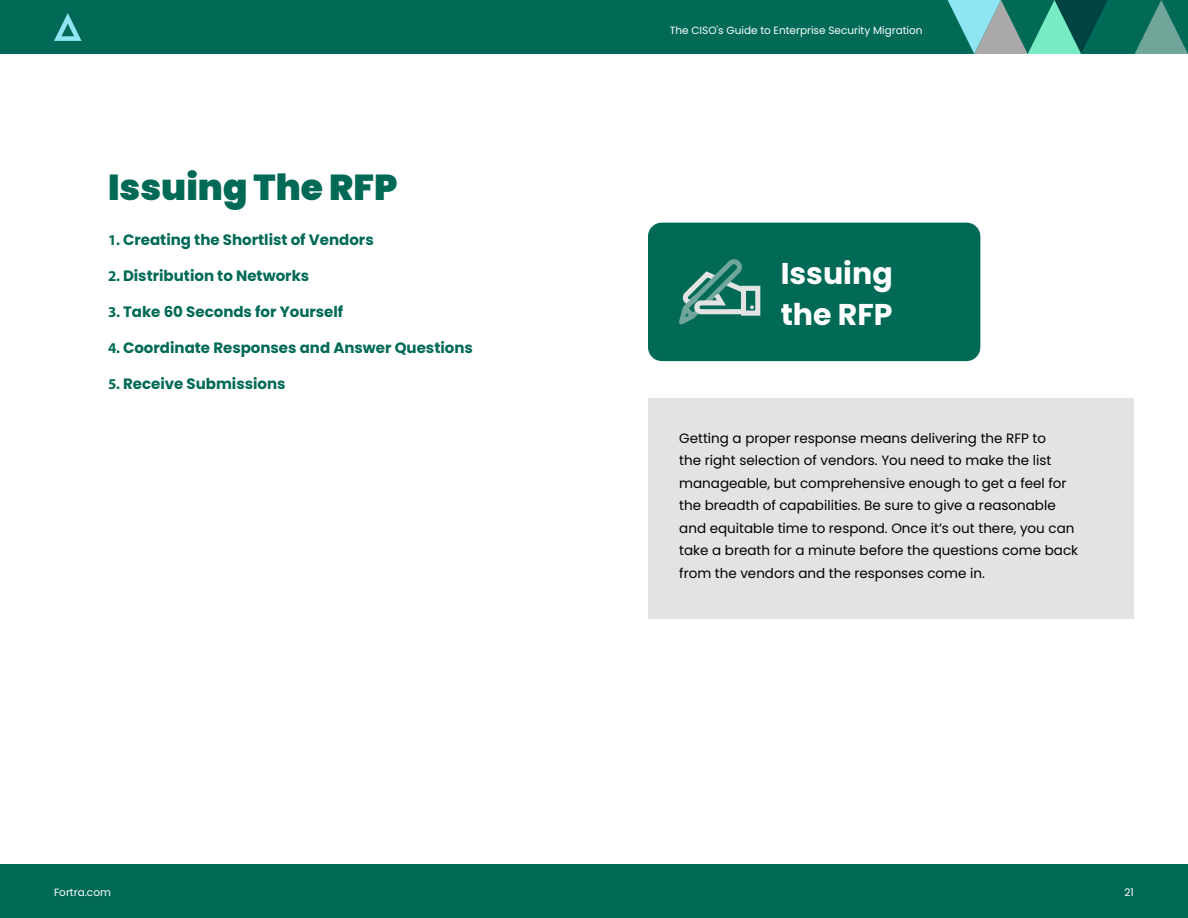
<style>
.page{position:relative;width:1188px;height:918px;background:#fff}
.page>*{position:absolute;margin:0;border:0;box-sizing:border-box;transform-origin:0 0}
.t1{font:900 36px "Poppins";color:#006a56}
.t2{font:700 30px/40.5px "Poppins";color:#fff}
.t3{font:700 15px "Poppins";color:#006a56}
.t4{font:13.5px/22.5px "Poppins";color:#000}
.t5{font:10.5px "Poppins";color:#fff}
.s1{font-family:"Myriad Pro"}
</style>
<div class="page">
<div style="left:0;top:864px;width:1188px;height:54px;background:#006a56"></div>
<div style="left:0;top:0;width:1188px;height:54px;background:#006a56"></div>
<svg style="left:54px;top:13px;width:28px;height:28px"></svg>
<svg style="left:948px;top:0;width:240px;height:54px"></svg>
<div style="left:648px;top:223px;width:332px;height:138px;background:#006a56;border-radius:14px"></div>
<div style="left:648px;top:399px;width:486px;height:220px;background:#e3e3e3"></div>
<svg style="left:679px;top:259px;width:82px;height:66px"></svg>
<h1 class="t1" style="left:108px;top:166px;width:291px">Issuing The RFP</h1>
<p class="t3" style="left:108px;top:231px;width:267px"><span class="s1">1.</span> Creating the Shortlist of Vendors</p>
<p class="t3" style="left:108px;top:267px;width:203px"><span class="s1">2.</span> Distribution to Networks</p>
<p class="t3" style="left:108px;top:303px;width:237px"><span class="s1">3.</span> Take 60 Seconds for Yourself</p>
<p class="t3" style="left:108px;top:339px;width:366px"><span class="s1">4.</span> Coordinate Responses and Answer Questions</p>
<p class="t3" style="left:108px;top:375px;width:179px"><span class="s1">5.</span> Receive Submissions</p>
<p class="t5" style="left:670px;top:24px;width:254px">The CISO's Guide to Enterprise Security Migration</p>
<h2 class="t2" style="left:781px;top:254px;width:113px">Issuing the RFP</h2>
<p class="t4" style="left:679px;top:427px;width:400px">Getting a proper response means delivering the RFP to<br>the right selection of vendors. You need to make the list manageable, but comprehensive enough to get a feel for the breadth of capabilities. Be sure to give a reasonable and equitable time to respond. Once it’s out there, you can take a breath for a minute before the questions come back from the vendors and the responses come in.</p>
<p class="t5" style="left:54px;top:887px;width:58px">Fortra.com</p>
<p class="t5" style="left:1125px;top:887px;width:11px">21</p>
</div>
